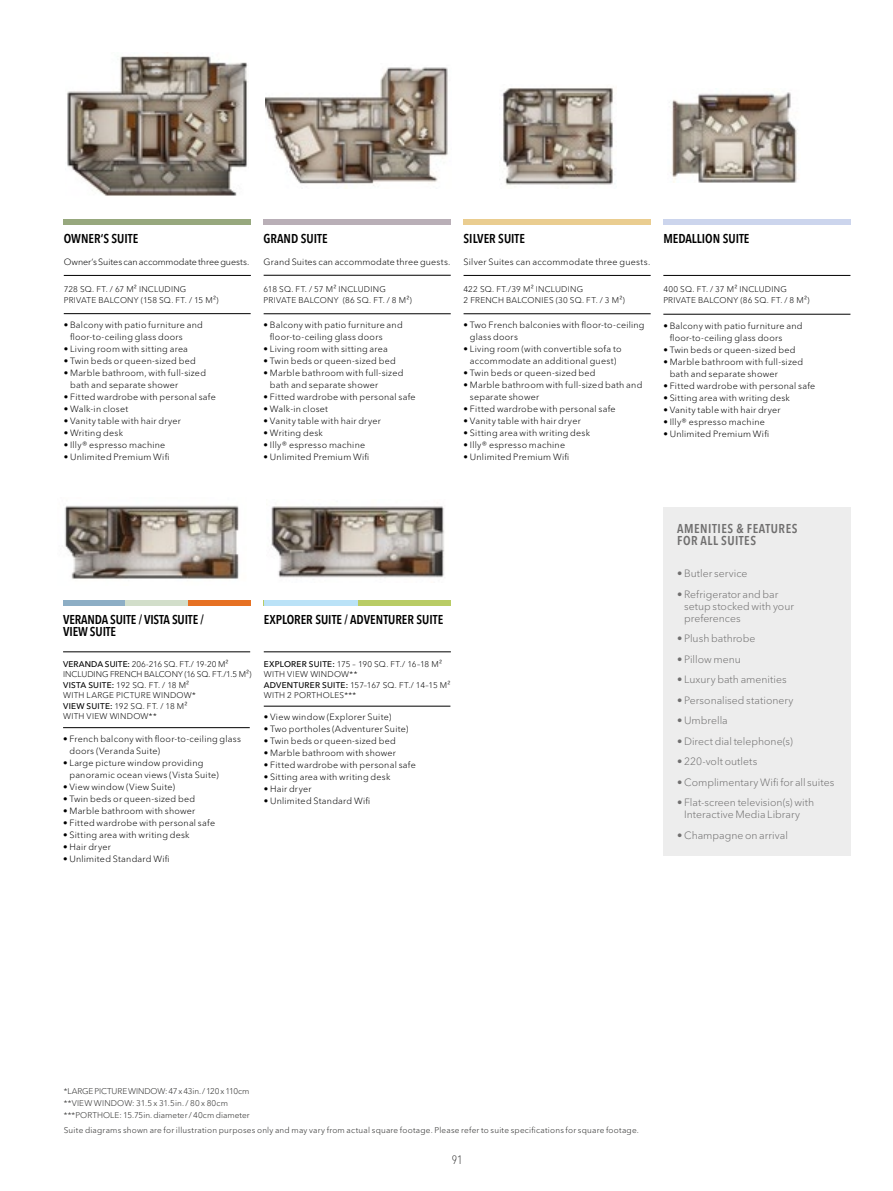
<style>
.page{position:relative;width:893px;height:1191px;background:#fff}
.page>*{position:absolute;margin:0;border:0;box-sizing:border-box;transform-origin:0 0}
.t1{font:600 condensed 12.75px/12px "Avenir Next LT Pro";color:#000}
.t2{font:600 condensed 12.75px/12px "Avenir Next LT Pro";letter-spacing:.04em;color:#706f6f}
.t3{font:100 condensed 12px "Avenir Next LT Pro";color:#000}
.t4{font:300 10.5px/12px "Avenir Next LT Pro";color:#706f6f}
.t5{font:300 9px/12px "Avenir Next LT Pro";letter-spacing:.025em;color:#000}
.t6{font:300 9px "Avenir Next LT Pro";letter-spacing:-.01em;color:#000}
.t7{font:300 8.25px/10.5px "Avenir Next LT Pro";letter-spacing:.03em;color:#000}
.t8{font:300 8.25px "Avenir Next LT Pro";letter-spacing:.02em;color:#282827}
.t9{font:300 8.25px/12px "Avenir Next LT Pro";color:#282827}
.s1{font-weight:500}
</style>
<div class="page">
<img style="left:64px;top:505px;width:175px;height:74px">
<img style="left:271px;top:506px;width:174px;height:72px">
<img style="left:67px;top:52px;width:181px;height:144px">
<img style="left:266px;top:67px;width:182px;height:121px">
<img style="left:672px;top:92px;width:126px;height:90px">
<img style="left:502px;top:88px;width:113px;height:97px">
<div style="left:64px;top:219px;width:187px;height:5px;background:#97a87e"></div>
<div style="left:264px;top:219px;width:187px;height:5px;background:#b9afb7"></div>
<div style="left:663px;top:219px;width:187px;height:5px;background:#ccd5ed"></div>
<div style="left:63px;top:600px;width:187px;height:6px;background:#e67123"></div>
<div style="left:464px;top:219px;width:187px;height:5px;background:#eacd90"></div>
<div style="left:264px;top:600px;width:187px;height:6px;background:#b9cc65"></div>
<div style="left:63px;top:600px;width:62px;height:6px;background:#8daec5"></div>
<div style="left:125px;top:600px;width:63px;height:6px;background:#d2deca"></div>
<div style="left:264px;top:600px;width:93px;height:6px;background:#bae2f7"></div>
<hr style="left:64px;top:275px;width:187px;height:1px;background:#000">
<hr style="left:63px;top:651px;width:187px;height:1px;background:#000">
<hr style="left:64px;top:313px;width:187px;height:1px;background:#000">
<hr style="left:63px;top:727px;width:187px;height:1px;background:#000">
<hr style="left:663px;top:275px;width:187px;height:1px;background:#000">
<hr style="left:663px;top:314px;width:187px;height:1px;background:#000">
<hr style="left:264px;top:275px;width:187px;height:1px;background:#000">
<hr style="left:264px;top:313px;width:187px;height:1px;background:#000">
<hr style="left:464px;top:275px;width:187px;height:1px;background:#000">
<hr style="left:464px;top:313px;width:187px;height:1px;background:#000">
<div style="left:663px;top:507px;width:187px;height:348px;background:#ededed"></div>
<hr style="left:264px;top:651px;width:187px;height:1px;background:#000">
<hr style="left:264px;top:706px;width:186px;height:1px;background:#000">
<h1 class="t1" style="left:64px;top:232px;width:76px">OWNER’S SUITE</h1>
<p class="t6" style="left:64px;top:257px;width:187px">Owner’s Suites can accommodate three guests.</p>
<h1 class="t1" style="left:264px;top:232px;width:65px">GRAND SUITE</h1>
<p class="t5" style="left:264px;top:256px;width:188px">Grand Suites can accommodate three guests.</p>
<h1 class="t1" style="left:464px;top:232px;width:63px">SILVER SUITE</h1>
<p class="t5" style="left:464px;top:256px;width:188px">Silver Suites can accommodate three guests.</p>
<h1 class="t1" style="left:663px;top:232px;width:88px">MEDALLION SUITE</h1>
<p class="t7" style="left:64px;top:284px;width:156px">728 SQ. FT. / 67 M² INCLUDING<br>PRIVATE BALCONY (158 SQ. FT. / 15 M²)</p>
<p class="t7" style="left:264px;top:284px;width:150px">618 SQ. FT. / 57 M² INCLUDING<br>PRIVATE BALCONY (86 SQ. FT. / 8 M²)</p>
<p class="t7" style="left:464px;top:284px;width:163px">422 SQ. FT./39 M² INCLUDING<br>2 FRENCH BALCONIES (30 SQ. FT. / 3 M²)</p>
<p class="t7" style="left:663px;top:284px;width:148px">400 SQ. FT. / 37 M² INCLUDING<br>PRIVATE BALCONY (86 SQ. FT. / 8 M²)</p>
<p class="t5" style="left:70px;top:319px;width:134px;text-indent:-6px">• Balcony with patio furniture and floor-to-ceiling glass doors</p>
<p class="t5" style="left:64px;top:343px;width:126px">• Living room with sitting area</p>
<p class="t5" style="left:64px;top:355px;width:134px">• Twin beds or queen-sized bed</p>
<p class="t5" style="left:70px;top:367px;width:137px;text-indent:-6px">• Marble bathroom, with full-sized bath and separate shower</p>
<p class="t5" style="left:64px;top:391px;width:154px">• Fitted wardrobe with personal safe</p>
<p class="t5" style="left:64px;top:403px;width:66px">• Walk-in closet</p>
<p class="t5" style="left:64px;top:415px;width:119px">• Vanity table with hair dryer</p>
<p class="t5" style="left:64px;top:427px;width:61px">• Writing desk</p>
<p class="t5" style="left:64px;top:439px;width:103px">• Illy® espresso machine</p>
<p class="t5" style="left:64px;top:451px;width:107px">• Unlimited Premium Wifi</p>
<p class="t5" style="left:270px;top:319px;width:134px;text-indent:-6px">• Balcony with patio furniture and floor-to-ceiling glass doors</p>
<p class="t5" style="left:264px;top:343px;width:126px">• Living room with sitting area</p>
<p class="t5" style="left:264px;top:355px;width:134px">• Twin beds or queen-sized bed</p>
<p class="t5" style="left:270px;top:367px;width:135px;text-indent:-6px">• Marble bathroom with full-sized bath and separate shower</p>
<p class="t5" style="left:264px;top:391px;width:154px">• Fitted wardrobe with personal safe</p>
<p class="t5" style="left:264px;top:403px;width:66px">• Walk-in closet</p>
<p class="t5" style="left:264px;top:415px;width:119px">• Vanity table with hair dryer</p>
<p class="t5" style="left:264px;top:427px;width:61px">• Writing desk</p>
<p class="t5" style="left:264px;top:439px;width:103px">• Illy® espresso machine</p>
<p class="t5" style="left:264px;top:451px;width:107px">• Unlimited Premium Wifi</p>
<p class="t5" style="left:470px;top:319px;width:176px;text-indent:-6px">• Two French balconies with floor-to-ceiling glass doors</p>
<p class="t5" style="left:464px;top:343px;width:159px;text-align:center">• Living room (with convertible sofa to accommodate an additional guest)</p>
<p class="t5" style="left:464px;top:367px;width:134px">• Twin beds or queen-sized bed</p>
<p class="t5" style="left:470px;top:379px;width:174px;text-indent:-6px">• Marble bathroom with full-sized bath and separate shower</p>
<p class="t5" style="left:464px;top:403px;width:154px">• Fitted wardrobe with personal safe</p>
<p class="t5" style="left:464px;top:415px;width:119px">• Vanity table with hair dryer</p>
<p class="t5" style="left:464px;top:427px;width:128px">• Sitting area with writing desk</p>
<p class="t5" style="left:464px;top:439px;width:103px">• Illy® espresso machine</p>
<p class="t5" style="left:464px;top:451px;width:107px">• Unlimited Premium Wifi</p>
<p class="t5" style="left:670px;top:320px;width:134px;text-indent:-6px">• Balcony with patio furniture and floor-to-ceiling glass doors</p>
<p class="t5" style="left:663px;top:344px;width:134px">• Twin beds or queen-sized bed</p>
<p class="t5" style="left:670px;top:356px;width:135px;text-indent:-6px">• Marble bathroom with full-sized bath and separate shower</p>
<p class="t5" style="left:663px;top:380px;width:154px">• Fitted wardrobe with personal safe</p>
<p class="t5" style="left:663px;top:392px;width:128px">• Sitting area with writing desk</p>
<p class="t5" style="left:663px;top:404px;width:119px">• Vanity table with hair dryer</p>
<p class="t5" style="left:663px;top:416px;width:103px">• Illy® espresso machine</p>
<p class="t5" style="left:663px;top:428px;width:107px">• Unlimited Premium Wifi</p>
<h1 class="t1" style="left:63px;top:613px;width:142px">VERANDA SUITE / VISTA SUITE /<br>VIEW SUITE</h1>
<p class="t7" style="left:63px;top:658px;width:190px"><span class="s1">VERANDA SUITE:</span> 206-216 SQ. FT./ 19-20 M²<br>INCLUDING FRENCH BALCONY (16 SQ. FT./1.5 M²)<br><span class="s1">VISTA SUITE:</span> 192 SQ. FT. / 18 M²<br>WITH LARGE PICTURE WINDOW*<br><span class="s1">VIEW SUITE:</span> 192 SQ. FT. / 18 M²<br>WITH VIEW WINDOW**</p>
<p class="t5" style="left:69px;top:733px;width:173px;text-indent:-6px">• French balcony with floor-to-ceiling glass doors (Veranda Suite)</p>
<p class="t5" style="left:69px;top:757px;width:151px;text-indent:-6px">• Large picture window providing panoramic ocean views (Vista Suite)</p>
<p class="t5" style="left:63px;top:781px;width:114px">• View window (View Suite)</p>
<p class="t5" style="left:63px;top:793px;width:134px">• Twin beds or queen-sized bed</p>
<p class="t5" style="left:63px;top:805px;width:134px">• Marble bathroom with shower</p>
<p class="t5" style="left:63px;top:817px;width:154px">• Fitted wardrobe with personal safe</p>
<p class="t5" style="left:63px;top:829px;width:128px">• Sitting area with writing desk</p>
<p class="t5" style="left:63px;top:841px;width:49px">• Hair dryer</p>
<p class="t5" style="left:63px;top:853px;width:108px">• Unlimited Standard Wifi</p>
<h1 class="t1" style="left:264px;top:613px;width:181px">EXPLORER SUITE / ADVENTURER SUITE</h1>
<p class="t7" style="left:264px;top:658px;width:188px"><span class="s1">EXPLORER SUITE:</span> 175 – 190 SQ. FT./ 16–18 M²<br>WITH VIEW WINDOW**<br><span class="s1">ADVENTURER SUITE:</span> 157–167 SQ. FT./ 14–15 M²<br>WITH 2 PORTHOLES***</p>
<p class="t5" style="left:264px;top:711px;width:129px">• View window (Explorer Suite)</p>
<p class="t5" style="left:264px;top:723px;width:146px">• Two portholes (Adventurer Suite)</p>
<p class="t5" style="left:264px;top:735px;width:134px">• Twin beds or queen-sized bed</p>
<p class="t5" style="left:264px;top:747px;width:134px">• Marble bathroom with shower</p>
<p class="t5" style="left:264px;top:759px;width:154px">• Fitted wardrobe with personal safe</p>
<p class="t5" style="left:264px;top:771px;width:128px">• Sitting area with writing desk</p>
<p class="t5" style="left:264px;top:783px;width:49px">• Hair dryer</p>
<p class="t5" style="left:264px;top:795px;width:108px">• Unlimited Standard Wifi</p>
<h1 class="t2" style="left:677px;top:523px;width:122px">AMENITIES &amp; FEATURES<br>FOR ALL SUITES</h1>
<p class="t4" style="left:677px;top:567px;width:72px">• Butler service</p>
<p class="t4" style="left:684px;top:588px;width:111px;text-indent:-7px">• Refrigerator and bar setup stocked with your preferences</p>
<p class="t4" style="left:677px;top:632px;width:80px">• Plush bathrobe</p>
<p class="t4" style="left:677px;top:653px;width:65px">• Pillow menu</p>
<p class="t4" style="left:677px;top:673px;width:111px">• Luxury bath amenities</p>
<p class="t4" style="left:677px;top:694px;width:118px">• Personalised stationery</p>
<p class="t4" style="left:677px;top:714px;width:52px">• Umbrella</p>
<p class="t4" style="left:677px;top:735px;width:117px">• Direct dial telephone(s)</p>
<p class="t4" style="left:677px;top:755px;width:82px">• 220-volt outlets</p>
<p class="t4" style="left:677px;top:776px;width:159px">• Complimentary Wifi for all suites</p>
<p class="t4" style="left:684px;top:796px;width:132px;text-indent:-7px">• Flat-screen television(s) with<br>Interactive Media Library</p>
<p class="t4" style="left:677px;top:829px;width:112px">• Champagne on arrival</p>
<p class="t9" style="left:64px;top:1084px;width:187px">*LARGE PICTURE WINDOW: 47 x 43in. / 120 x 110cm **VIEW WINDOW: 31.5 x 31.5in. / 80 x 80cm ***PORTHOLE: 15.75in. diameter / 40cm diameter</p>
<p class="t8" style="left:64px;top:1125px;width:577px">Suite diagrams shown are for illustration purposes only and may vary from actual square footage. Please refer to suite specifications for square footage.</p>
<h2 class="t3" style="left:452px;top:1152px;width:12px">91</h2>
</div>
